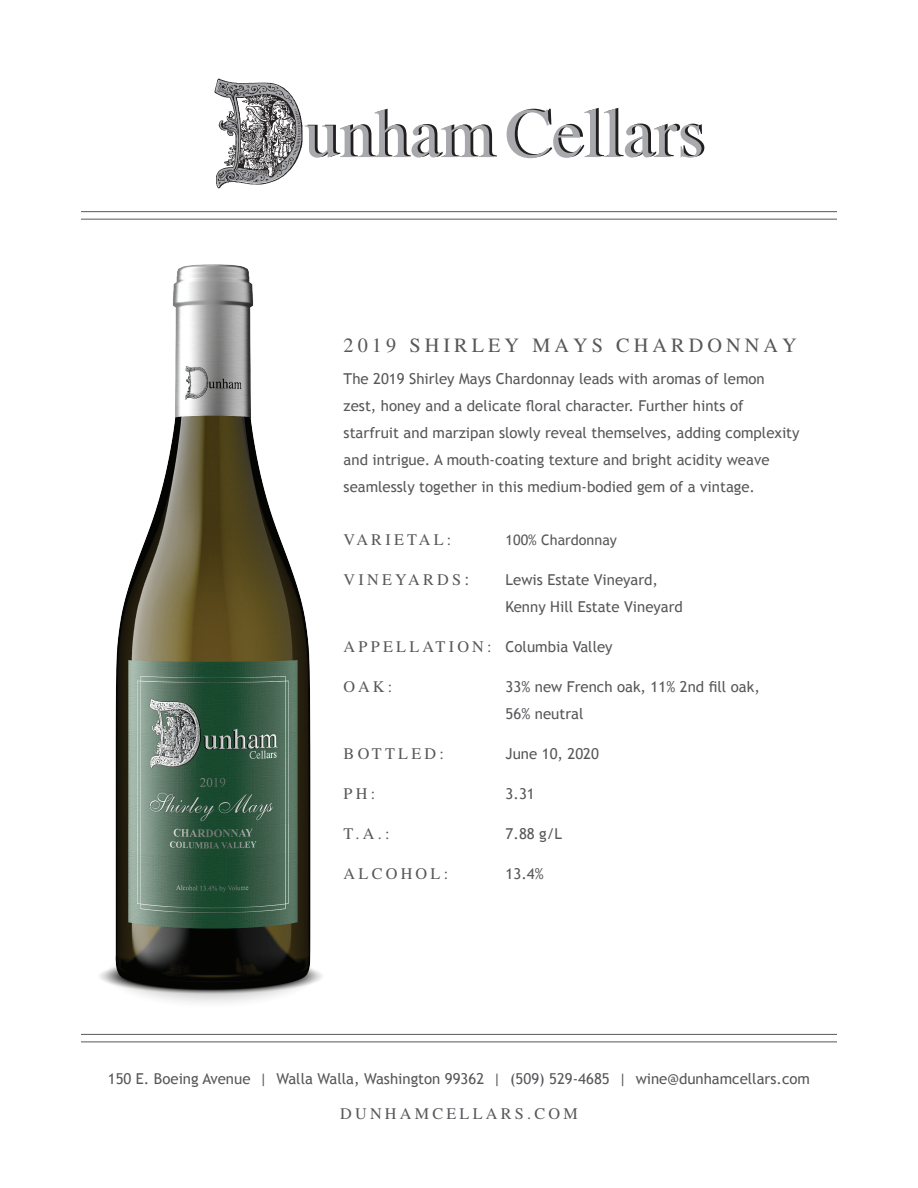
<style>
.page{position:relative;width:918px;height:1188px;background:#fff}
.page>*{position:absolute;margin:0;border:0;box-sizing:border-box;transform-origin:0 0}
.t1{font:20.25px "Times";letter-spacing:.2em;color:#57585a}
.t2{font:16.2px "Times";letter-spacing:.2em;color:#57585a}
.t3{font:15px/27px "Trebuchet MS";color:#57585a}
.t4{font:14.4px "Trebuchet MS";color:#57585a}
.s1{font-size:18px}
.s2{font-family:"Times";font-size:16.2px}
</style>
<div class="page">
<hr style="left:81px;top:211px;width:756px;height:1px;background:#57585a">
<hr style="left:81px;top:219px;width:756px;height:1px;background:#57585a">
<hr style="left:81px;top:1034px;width:756px;height:1px;background:#57585a">
<hr style="left:81px;top:1042px;width:756px;height:1px;background:#57585a">
<svg style="left:216px;top:79px;width:281px;height:79px"></svg>
<svg style="left:507px;top:108px;width:197px;height:50px"></svg>
<img style="left:81px;top:109px;width:269px;height:894px">
<p class="t1" style="left:344px;top:334px;width:455px">2019 SHIRLEY MAYS CHARDONNAY</p>
<p class="t3" style="left:344px;top:366px;width:458px">The 2019 Shirley Mays Chardonnay leads with aromas of lemon zest, honey and a delicate floral character. Further hints of starfruit and marzipan slowly reveal themselves, adding complexity and intrigue. A mouth-coating texture and bright acidity weave seamlessly together in this medium-bodied gem of a vintage.</p>
<p class="t2" style="left:344px;top:530px;width:109px">VARIETAL:</p>
<p class="t4" style="left:506px;top:531px;width:113px">100% Chardonnay</p>
<p class="t2" style="left:344px;top:570px;width:127px">VINEYARDS<span class="s1">:</span></p>
<p class="t3" style="left:506px;top:566px;width:154px">Lewis Estate Vineyard,</p>
<p class="t3" style="left:506px;top:593px;width:179px">Kenny Hill Estate Vineyard</p>
<p class="t3" style="left:344px;top:633px;width:271px"><span class="s2">A P P E L L AT I O N :</span> Columbia Valley</p>
<p class="t2" style="left:344px;top:677px;width:50px">OAK:</p>
<p class="t3" style="left:506px;top:673px;width:256px">33% new French oak, 11% 2nd fill oak,</p>
<p class="t3" style="left:506px;top:700px;width:79px">56% neutral</p>
<p class="t2" style="left:344px;top:744px;width:102px">BOTTLED:</p>
<p class="t3" style="left:506px;top:740px;width:95px">June 10, 2020</p>
<p class="t2" style="left:344px;top:784px;width:33px">PH:</p>
<p class="t3" style="left:506px;top:780px;width:31px">3.31</p>
<p class="t2" style="left:344px;top:824px;width:47px">T.A.:</p>
<p class="t3" style="left:506px;top:820px;width:58px">7.88 g/L</p>
<p class="t2" style="left:344px;top:864px;width:106px">ALCOHOL:</p>
<p class="t3" style="left:506px;top:860px;width:40px">13.4%</p>
<p class="t3" style="left:108px;top:1066px;width:704px">150 E. Boeing Avenue | Walla Walla, Washington 99362 | (509) 529-4685 | wine@dunhamcellars.com</p>
<p class="t2" style="left:340px;top:1105px;width:239px">DUNHAMCELLARS.COM</p>
</div>
